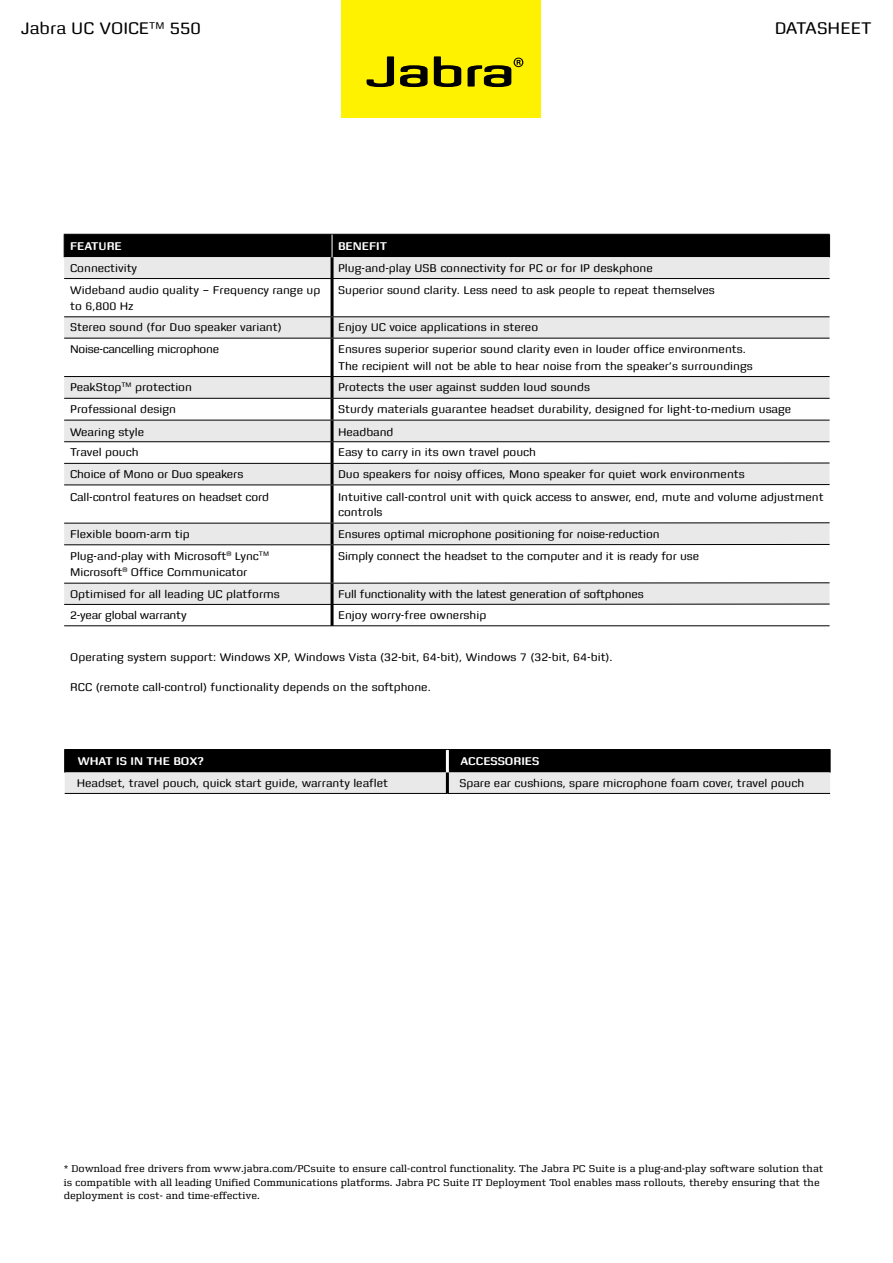
<style>
.page{position:relative;width:893px;height:1263px;background:#fff}
.page>*{position:absolute;margin:0;border:0;box-sizing:border-box;transform-origin:0 0}
.t1{font:18px "Zetta Round";color:#000}
.t2{font:12px/16.5px "Zetta Round";color:#000}
.t3{font:12px "Zetta Round";letter-spacing:-.02em;color:#000}
.t4{font:700 12px "Zetta Round";color:#fff}
.t5{font:12px "Zetta Round";letter-spacing:-.025em;color:#000}
.t6{font:10.5px/13.5px "Zetta Serif";color:#000}
</style>
<div class="page">
<svg style="left:64px;top:257px;width:766px;height:347px;fill:#e9e9ea"></svg>
<svg style="left:64px;top:485px;width:766px;height:98px"></svg>
<hr style="left:331px;top:257px;width:3px;height:21px;background:#000">
<hr style="left:331px;top:279px;width:3px;height:37px;background:#000">
<hr style="left:331px;top:317px;width:3px;height:21px;background:#000">
<hr style="left:331px;top:338px;width:3px;height:38px;background:#000">
<hr style="left:331px;top:377px;width:3px;height:21px;background:#000">
<hr style="left:331px;top:399px;width:3px;height:21px;background:#000">
<hr style="left:331px;top:420px;width:3px;height:21px;background:#000">
<hr style="left:331px;top:442px;width:3px;height:21px;background:#000">
<hr style="left:331px;top:464px;width:3px;height:20px;background:#000">
<hr style="left:331px;top:485px;width:3px;height:38px;background:#000">
<hr style="left:331px;top:523px;width:3px;height:21px;background:#000">
<hr style="left:331px;top:545px;width:3px;height:38px;background:#000">
<hr style="left:331px;top:583px;width:3px;height:21px;background:#000">
<hr style="left:332px;top:604px;width:498px;height:1px;background:#000">
<hr style="left:64px;top:278px;width:268px;height:1px;background:#000">
<hr style="left:64px;top:316px;width:268px;height:1px;background:#000">
<hr style="left:64px;top:338px;width:268px;height:1px;background:#000">
<hr style="left:64px;top:376px;width:268px;height:1px;background:#000">
<hr style="left:64px;top:398px;width:268px;height:1px;background:#000">
<hr style="left:64px;top:420px;width:268px;height:1px;background:#000">
<hr style="left:64px;top:441px;width:268px;height:1px;background:#000">
<hr style="left:64px;top:463px;width:268px;height:1px;background:#000">
<hr style="left:64px;top:484px;width:268px;height:1px;background:#000">
<hr style="left:64px;top:523px;width:268px;height:1px;background:#000">
<hr style="left:64px;top:544px;width:268px;height:1px;background:#000">
<hr style="left:64px;top:583px;width:268px;height:1px;background:#000">
<hr style="left:332px;top:278px;width:498px;height:1px;background:#000">
<hr style="left:332px;top:316px;width:498px;height:1px;background:#000">
<hr style="left:332px;top:338px;width:498px;height:1px;background:#000">
<hr style="left:332px;top:376px;width:498px;height:1px;background:#000">
<hr style="left:332px;top:398px;width:498px;height:1px;background:#000">
<hr style="left:332px;top:420px;width:498px;height:1px;background:#000">
<hr style="left:332px;top:441px;width:498px;height:1px;background:#000">
<hr style="left:332px;top:463px;width:498px;height:1px;background:#000">
<hr style="left:332px;top:484px;width:498px;height:1px;background:#000">
<hr style="left:332px;top:522px;width:498px;height:1px;background:#000">
<hr style="left:332px;top:544px;width:498px;height:1px;background:#000">
<hr style="left:332px;top:582px;width:498px;height:1px;background:#000">
<hr style="left:331px;top:604px;width:3px;height:22px;background:#000">
<hr style="left:64px;top:625px;width:268px;height:1px;background:#000">
<hr style="left:332px;top:625px;width:498px;height:1px;background:#000">
<hr style="left:64px;top:604px;width:268px;height:1px;background:#000">
<div style="left:341px;top:0;width:200px;height:118px;background:#fff200"></div>
<svg style="left:367px;top:56px;width:27px;height:31px"></svg>
<svg style="left:400px;top:65px;width:28px;height:22px"></svg>
<svg style="left:434px;top:56px;width:27px;height:31px"></svg>
<svg style="left:468px;top:58px;width:55px;height:29px"></svg>
<div style="left:64px;top:234px;width:766px;height:23px;background:#000"></div>
<svg style="left:64px;top:749px;width:767px;height:44px;background:#6e6e6e"></svg>
<hr style="left:65px;top:793px;width:382px;height:1px;background:#000">
<hr style="left:447px;top:793px;width:383px;height:1px;background:#000">
<hr style="left:446px;top:772px;width:3px;height:21px;background:#000">
<h1 class="t1" style="left:21px;top:18px;width:181px">Jabra UC VOICE<sup>TM</sup> 550</h1>
<h1 class="t1" style="left:775px;top:18px;width:99px">DATASHEET</h1>
<p class="t4" style="left:70px;top:240px;width:53px">FEATURE</p>
<p class="t4" style="left:338px;top:240px;width:50px">BENEFIT</p>
<p class="t2" style="left:70px;top:259px;width:68px">Connectivity</p>
<p class="t2" style="left:338px;top:259px;width:316px">Plug-and-play USB connectivity for PC or for IP deskphone</p>
<p class="t2" style="left:70px;top:282px;width:252px">Wideband audio quality – Frequency range up to 6,800 Hz</p>
<p class="t2" style="left:338px;top:282px;width:378px">Superior sound clarity. Less need to ask people to repeat themselves</p>
<p class="t2" style="left:70px;top:319px;width:213px">Stereo sound (for Duo speaker variant)</p>
<p class="t2" style="left:338px;top:319px;width:202px">Enjoy UC voice applications in stereo</p>
<p class="t5" style="left:70px;top:343px;width:150px">Noise-cancelling microphone</p>
<p class="t2" style="left:338px;top:341px;width:416px">Ensures superior superior sound clarity even in louder office environments.<br>The recipient will not be able to hear noise from the speaker’s surroundings</p>
<p class="t2" style="left:70px;top:379px;width:123px">PeakStop<sup>TM</sup> protection</p>
<p class="t2" style="left:338px;top:379px;width:253px">Protects the user against sudden loud sounds</p>
<p class="t2" style="left:70px;top:401px;width:107px">Professional design</p>
<p class="t2" style="left:338px;top:401px;width:455px">Sturdy materials guarantee headset durability, designed for light-to-medium usage</p>
<p class="t2" style="left:70px;top:424px;width:75px">Wearing style</p>
<p class="t2" style="left:338px;top:424px;width:57px">Headband</p>
<p class="t2" style="left:70px;top:444px;width:70px">Travel pouch</p>
<p class="t2" style="left:338px;top:444px;width:200px">Easy to carry in its own travel pouch</p>
<p class="t2" style="left:70px;top:466px;width:175px">Choice of Mono or Duo speakers</p>
<p class="t2" style="left:338px;top:466px;width:408px">Duo speakers for noisy offices, Mono speaker for quiet work environments</p>
<p class="t2" style="left:70px;top:488px;width:201px">Call-control features on headset cord</p>
<p class="t2" style="left:338px;top:489px;width:487px;line-height:15px">Intuitive call-control unit with quick access to answer, end, mute and volume adjustment controls</p>
<p class="t2" style="left:70px;top:526px;width:121px">Flexible boom-arm tip</p>
<p class="t2" style="left:338px;top:526px;width:323px">Ensures optimal microphone positioning for noise-reduction</p>
<p class="t2" style="left:70px;top:548px;width:200px;line-height:15.9px">Plug-and-play with Microsoft<sup>®</sup> Lync<sup>TM<br></sup>Microsoft<sup>®</sup> Office Communicator</p>
<p class="t2" style="left:338px;top:548px;width:363px">Simply connect the headset to the computer and it is ready for use</p>
<p class="t2" style="left:70px;top:586px;width:211px">Optimised for all leading UC platforms</p>
<p class="t3" style="left:338px;top:588px;width:307px">Full functionality with the latest generation of softphones</p>
<p class="t3" style="left:70px;top:608px;width:118px">2-year global warranty</p>
<p class="t2" style="left:338px;top:606px;width:150px">Enjoy worry-free ownership</p>
<p class="t2" style="left:70px;top:648px;width:544px">Operating system support: Windows XP, Windows Vista (32-bit, 64-bit), Windows 7 (32-bit, 64-bit).</p>
<p class="t2" style="left:70px;top:678px;width:362px">RCC (remote call-control) functionality depends on the softphone.</p>
<p class="t4" style="left:78px;top:755px;width:128px">WHAT IS IN THE BOX?</p>
<p class="t4" style="left:460px;top:755px;width:80px">ACCESSORIES</p>
<p class="t2" style="left:77px;top:775px;width:313px">Headset, travel pouch, quick start guide, warranty leaflet</p>
<p class="t2" style="left:459px;top:775px;width:346px">Spare ear cushions, spare microphone foam cover, travel pouch</p>
<p class="t6" style="left:64px;top:1162px;width:761px">* Download free drivers from www.jabra.com/PCsuite to ensure call-control functionality. The Jabra PC Suite is a plug-and-play software solution that is compatible with all leading Unified Communications platforms. Jabra PC Suite IT Deployment Tool enables mass rollouts, thereby ensuring that the deployment is cost- and time-effective.</p>
</div>
